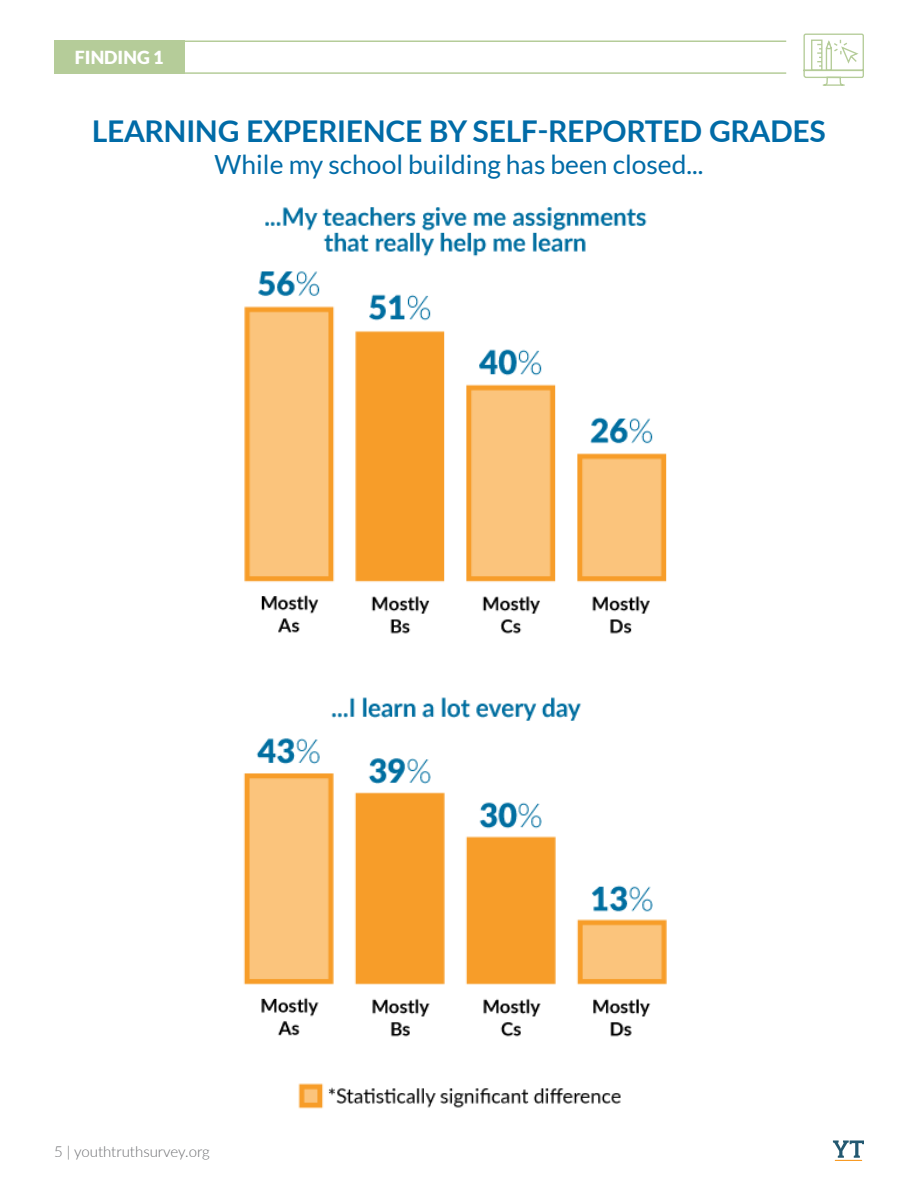
<style>
.page{position:relative;width:918px;height:1188px;background:#fff}
.page>*{position:absolute;margin:0;border:0;box-sizing:border-box;transform-origin:0 0}
.Infographic_Heading{font:700 30px "Lato";letter-spacing:-.01em;color:#006ba7}
.Infographic_Heading-2{font:26.4px "Lato";color:#006ba7}
.Key_Finding_Header{font:900 18px "Lato";color:#fff}
.t1{font:300 15px "Lato";color:#6c6d70}
</style>
<div class="page">
<img style="left:244px;top:207px;width:423px;height:427px">
<img style="left:243px;top:720px;width:424px;height:317px">
<img style="left:331px;top:697px;width:251px;height:23px">
<img style="left:298px;top:1083px;width:323px;height:26px">
<svg style="left:833px;top:1140px;width:31px;height:21px"></svg>
<hr style="left:54px;top:40px;width:732px;height:2px;background:#b5cc99">
<div style="left:54px;top:40px;width:131px;height:34px;background:#b5cc99"></div>
<svg style="left:803px;top:33px;width:61px;height:53px"></svg>
<hr style="left:54px;top:72px;width:732px;height:2px;background:#b5cc99">
<p class="Key_Finding_Header" style="left:75px;top:47px;width:90px">FINDING 1</p>
<p class="Infographic_Heading" style="left:92px;top:109px;width:736px">LEARNING EXPERIENCE BY SELF-REPORTED GRADES</p>
<p class="Infographic_Heading-2" style="left:215px;top:149px;width:490px">While my school building has been closed...</p>
<p class="t1" style="left:54px;top:1141px;width:157px">5 | youthtruthsurvey.org</p>
</div>
